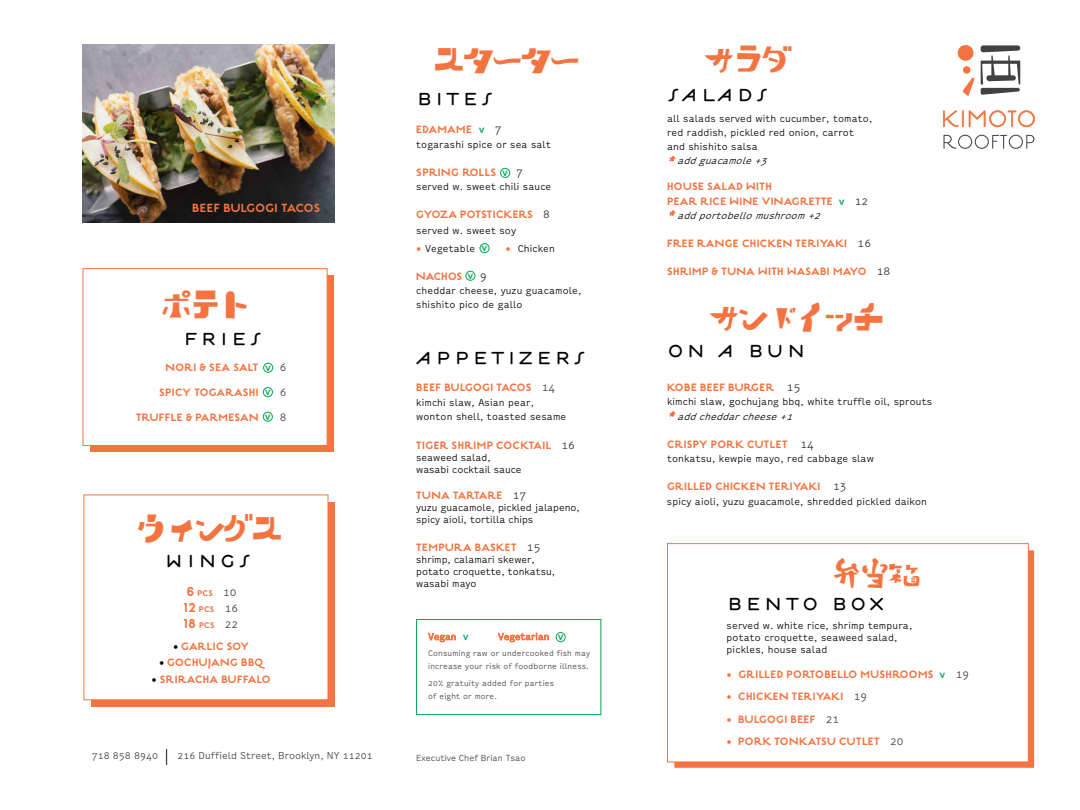
<style>
.page{position:relative;width:1080px;height:810px;background:#fff}
.page>*{position:absolute;margin:0;border:0;box-sizing:border-box;transform-origin:0 0}
.t1{font:36.25px "Estilo";letter-spacing:.06em;color:#000}
.t2{font:31.25px "pigmo 00";letter-spacing:-.075em;color:#f47441}
.t3{font:700 12.5px "Estilo Pro";letter-spacing:.015em;color:#f47441}
.t4{font:700 11.25px/14.1px "Estilo Pro";letter-spacing:.035em;color:#f47441}
.t5{font:700 11.25px "Estilo Pro";letter-spacing:.015em;color:#f47441}
.t6{font:11.25px "Playground";color:#414042}
.t7{font:11.25px "Playground";color:#312f2e}
.t8{font:10px/14.1px "Playground";letter-spacing:.015em;color:#000}
.t9{font:10px "Playground";color:#414042}
.t10{font:italic 10px "Playground";color:#000}
.t11{font:500 10px "Gotham";color:#00a651}
.t12{font:8.75px "Playground";color:#414042}
.t13{font:700 8.75px/16.2px "Estilo Pro";letter-spacing:.025em;color:#f47441;text-align:center}
.t14{font:8.12px/12.5px "Playground";letter-spacing:.02em;color:#414042}
.s1{font-size:13.75px}
.s2{font-family:"Playground";font-weight:400;font-size:11.25px;color:#414042}
.s3{font-family:"Minion Pro";font-weight:400;font-size:13.75px;color:#000}
.s4{font-family:"Gotham";font-weight:500;font-size:10px;color:#00a651}
.s5{font-family:"Playground";font-weight:400;color:#312f2e}
.s6{font-family:"Minion Pro";font-size:13.75px;color:#f47441}
.s7{font-family:"Playground";font-weight:400;color:#414042}
.s8{font-family:"Estilo Pro"}
.s9{font-style:italic;font-size:11.25px;color:#f47441}
.s10{font-style:italic}
.s11{font-size:11.25px;color:#f47441}
.s12{font-family:"Minion Pro";font-weight:400;font-size:13.75px}
</style>
<div class="page">
<div style="left:416px;top:619px;width:185px;height:96px;border:1px solid #00a651"></div>
<svg style="left:428px;top:633px;width:28px;height:9px"></svg>
<svg style="left:498px;top:633px;width:51px;height:9px"></svg>
<div style="left:556px;top:632px;width:10px;height:10px;border:1px solid #00a651;border-radius:50%"></div>
<div style="left:500px;top:168px;width:10px;height:10px;border:1px solid #00a651;border-radius:50%"></div>
<div style="left:480px;top:243px;width:9px;height:10px;border:1px solid #00a651;border-radius:50%"></div>
<div style="left:466px;top:271px;width:9px;height:10px;border:1px solid #00a651;border-radius:50%"></div>
<div style="left:91px;top:502px;width:244px;height:205px;background:#f47441"></div>
<div style="left:83px;top:494px;width:245px;height:206px;background:#fff"></div>
<div style="left:90px;top:275px;width:244px;height:177px;background:#f47441"></div>
<div style="left:83px;top:268px;width:245px;height:178px;background:#fff;border:1px solid #f47441"></div>
<div style="left:263px;top:363px;width:10px;height:10px;border:1px solid #00a651;border-radius:50%"></div>
<div style="left:263px;top:387px;width:10px;height:10px;border:1px solid #00a651;border-radius:50%"></div>
<div style="left:263px;top:412px;width:10px;height:10px;border:1px solid #00a651;border-radius:50%"></div>
<svg style="left:669px;top:411px;width:7px;height:6px"></svg>
<div style="left:674px;top:550px;width:361px;height:219px;background:#f47441;border:1px solid #fff"></div>
<div style="left:667px;top:543px;width:362px;height:219px;background:#fff;border:1px solid #f47441"></div>
<svg style="left:669px;top:210px;width:7px;height:6px"></svg>
<svg style="left:669px;top:156px;width:7px;height:6px"></svg>
<svg style="left:981px;top:45px;width:39px;height:50px"></svg>
<div style="left:958px;top:45px;width:16px;height:16px;background:#f47441;border-radius:50%"></div>
<div style="left:963px;top:66px;width:7px;height:8px;background:#f47441;border-radius:50%"></div>
<svg style="left:963px;top:78px;width:12px;height:18px"></svg>
<svg style="left:943px;top:110px;width:92px;height:17px"></svg>
<svg style="left:944px;top:135px;width:90px;height:14px"></svg>
<svg style="left:166px;top:749px;width:1px;height:16px"></svg>
<img style="left:83px;top:45px;width:252px;height:178px">
<p class="t3" style="left:192px;top:200px;width:128px">BEE F BULGOGI TACOS</p>
<h2 class="t2" style="left:161px;top:284px;width:90px">ポテト</h2>
<h1 class="t1" style="left:183px;top:316px;width:81px">fries</h1>
<p class="t4" style="left:165px;top:361px;width:94px">NORI &amp; SEA SALT</p>
<p class="t6" style="left:280px;top:362px;width:8px">6</p>
<p class="t4" style="left:159px;top:386px;width:101px">SPICY TOGARASHI</p>
<p class="t6" style="left:280px;top:387px;width:8px">6</p>
<p class="t4" style="left:136px;top:411px;width:124px">TRUFFLE &amp; PARMESAN</p>
<p class="t6" style="left:280px;top:412px;width:8px">8</p>
<p class="t11" style="left:265px;top:362px;width:7px">v</p>
<p class="t11" style="left:265px;top:386px;width:7px">v</p>
<p class="t11" style="left:265px;top:410px;width:7px">v</p>
<h2 class="t2" style="left:136px;top:508px;width:148px">ウィングス</h2>
<h1 class="t1" style="left:164px;top:539px;width:88px">wings</h1>
<p class="t13" style="left:184px;top:586px;width:56px"><span class="s1">6</span> PCS <span class="s2">10<br></span><span class="s1">12</span> PCS <span class="s2">16<br></span><span class="s1">18</span> PCS <span class="s2">22</span></p>
<p class="t4" style="left:173px;top:640px;width:78px"><span class="s3">•</span> GARLIC SOY</p>
<p class="t4" style="left:159px;top:657px;width:106px"><span class="s3">•</span> GOCHUJANG BBQ</p>
<p class="t4" style="left:152px;top:673px;width:120px"><span class="s3">•</span> SRIRACHA BUFFALO</p>
<p class="t9" style="left:92px;top:752px;width:68px">718 858 8940</p>
<p class="t9" style="left:177px;top:752px;width:197px">216 Duffield Street, Brooklyn, NY 11201</p>
<h2 class="t2" style="left:434px;top:40px;width:148px">スターター</h2>
<h1 class="t1" style="left:416px;top:77px;width:79px">bites</h1>
<p class="t4" style="left:416px;top:124px;width:87px">EDAMAME <span class="s4">v</span> <span class="s5">7</span></p>
<p class="t8" style="left:416px;top:138px;width:136px">togarashi spice or sea salt</p>
<p class="t4" style="left:416px;top:166px;width:80px">SPRING ROLLS</p>
<p class="t7" style="left:516px;top:167px;width:8px">7</p>
<p class="t8" style="left:416px;top:180px;width:137px">served w. sweet chili sauce</p>
<p class="t4" style="left:416px;top:209px;width:135px">GYOZA POTSTICKERS <span class="s5">8</span></p>
<p class="t8" style="left:416px;top:224px;width:101px">served w. sweet soy</p>
<p class="t8" style="left:416px;top:242px;width:60px"><span class="s6">•</span> Vegetable</p>
<p class="t8" style="left:506px;top:242px;width:51px"><span class="s6">•</span> Chicken</p>
<p class="t4" style="left:416px;top:270px;width:46px">NACHOS</p>
<p class="t7" style="left:480px;top:271px;width:8px">9</p>
<p class="t8" style="left:416px;top:284px;width:167px">cheddar cheese, yuzu guacamole, shishito pico de gallo</p>
<p class="t11" style="left:502px;top:167px;width:7px">v</p>
<p class="t11" style="left:482px;top:242px;width:7px">v</p>
<p class="t11" style="left:468px;top:270px;width:7px">v</p>
<h1 class="t1" style="left:416px;top:336px;width:171px">appetizers</h1>
<p class="t5" style="left:416px;top:380px;width:141px">BEEF BULGOGI TACOS <span class="s7">14</span></p>
<p class="t8" style="left:416px;top:396px;width:152px">kimchi slaw, Asian pear, wonton shell, toasted sesame</p>
<p class="t4" style="left:416px;top:439px;width:160px">TIGER SHRIMP COCKTAIL <span class="s5">16</span></p>
<p class="t8" style="left:416px;top:452px;width:107px;line-height:12px">seaweed salad, wasabi cocktail sauce</p>
<p class="t4" style="left:416px;top:489px;width:111px">TUNA TARTARE <span class="s5">17</span></p>
<p class="t8" style="left:416px;top:502px;width:165px;line-height:12px">yuzu guacamole, pickled jalapeno, spicy aioli, tortilla chips</p>
<p class="t4" style="left:416px;top:541px;width:126px">TEMPURA BASKET <span class="s5">15</span></p>
<p class="t8" style="left:416px;top:554px;width:140px;line-height:12px">shrimp, calamari skewer, potato croquette, tonkatsu, wasabi mayo</p>
<p class="t11" style="left:558px;top:631px;width:7px">v</p>
<p class="t14" style="left:428px;top:648px;width:163px">Consuming raw or undercooked fish may increase your risk of foodborne illness.</p>
<p class="t14" style="left:428px;top:678px;width:127px">20<span class="s8">%</span> gratuity added for parties of eight or more.</p>
<p class="t12" style="left:416px;top:754px;width:111px">Executive Chef Brian Tsao</p>
<h2 class="t2" style="left:704px;top:40px;width:91px">サラダ</h2>
<h1 class="t1" style="left:667px;top:73px;width:103px">salads</h1>
<p class="t8" style="left:667px;top:112px;width:207px">all salads served with cucumber, tomato, red raddish, pickled red onion, carrot and shishito salsa<br><span class="s9">*</span><span class="s10">addguacamole+3</span></p>
<p class="t4" style="left:667px;top:181px;width:203px">HOUSE SALAD WITH<br>PEAR RICE WINE VINAGRETTE <span class="s4">v</span> <span class="s5">12</span></p>
<p class="t10" style="left:667px;top:211px;width:158px"><span class="s11">*</span>addportobellomushroom +2</p>
<p class="t4" style="left:667px;top:237px;width:206px">FREE RANGE CHICKEN TERIYAKI <span class="s5">16</span></p>
<p class="t4" style="left:667px;top:266px;width:225px">SHRIMP &amp; TUNA WITH WASABI MAYO <span class="s5">18</span></p>
<h2 class="t2" style="left:709px;top:297px;width:177px">サンドイッチ</h2>
<h1 class="t1" style="left:667px;top:328px;width:141px">on a bun</h1>
<p class="t4" style="left:667px;top:381px;width:135px">KOBE BEEF BURGER <span class="s5">15</span></p>
<p class="t8" style="left:667px;top:396px;width:267px">kimchi slaw, gochujang bbq, white truffle oil, sprouts <span class="s9">*</span><span class="s10">addcheddarcheese+1</span></p>
<p class="t4" style="left:667px;top:438px;width:148px">CRISPY PORK CUTLET <span class="s5">14</span></p>
<p class="t8" style="left:667px;top:452px;width:208px">tonkatsu, kewpie mayo, red cabbage slaw</p>
<p class="t4" style="left:667px;top:481px;width:181px">GRILLED CHICKEN TERIYAKI <span class="s5">13</span></p>
<p class="t8" style="left:667px;top:495px;width:261px">spicy aioli, yuzu guacamole, shredded pickled daikon</p>
<h2 class="t2" style="left:831px;top:553px;width:91px">弁当箱</h2>
<h1 class="t1" style="left:727px;top:581px;width:159px">bento box</h1>
<p class="t8" style="left:727px;top:620px;width:187px;line-height:12px">served w. white rice, shrimp tempura, potato croquette, seaweed salad, pickles, house salad</p>
<p class="t4" style="left:727px;top:668px;width:244px"><span class="s12">•</span> GRILLED PORTOBELLO MUSHROOMS <span class="s4">v</span> <span class="s7">19</span></p>
<p class="t4" style="left:727px;top:690px;width:142px"><span class="s12">•</span> CHICKEN TERIYAKI <span class="s7">19</span></p>
<p class="t4" style="left:727px;top:713px;width:114px"><span class="s12">•</span> BULGOGI BEEF <span class="s7">21</span></p>
<p class="t4" style="left:727px;top:735px;width:178px"><span class="s12">•</span> PORK TONKATSU CUTLET <span class="s7">20</span></p>
</div>
